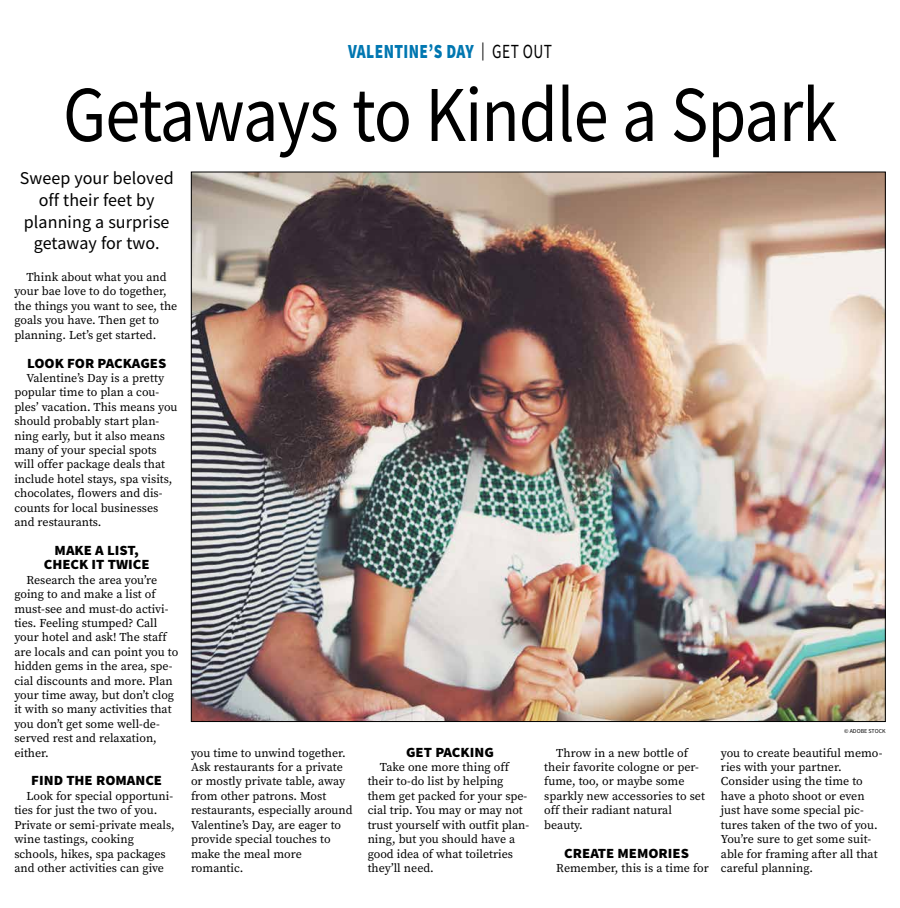
<style>
.page{position:relative;width:900px;height:908px;background:#fff}
.page>*{position:absolute;margin:0;border:0;box-sizing:border-box;transform-origin:0 0}
.t1{font:79.2px "Source Sans Pro";letter-spacing:-.015em;color:#000;scale:.89 1}
.t2{font:900 20px "Source Sans Pro";letter-spacing:.025em;color:#0077b1;scale:.77 1}
.t3{font:18px/21.6px "Source Sans Pro";letter-spacing:.005em;color:#000;text-align:center}
.t4{font:900 14px/14.4px "Source Sans Pro";color:#000;text-align:center;scale:1.05 1}
.t5{font:12px/14.4px "Source Serif Pro";color:#000}
.t6{font:6px "Source Sans Pro";color:#000}
.s1{font-weight:400;font-size:18px;color:#000}
.s2{font-weight:400;color:#000}
</style>
<div class="page">
<img style="left:193px;top:174px;width:691px;height:545px">
<h2 class="t2" style="left:348px;top:38px;width:266px">VALENTINE’S DAY <span class="s1">|</span> <span class="s2">GET OUT</span></h2>
<h1 class="t1" style="left:63px;top:64px;width:871px">Getaways to Kindle a Spark</h1>
<h3 class="t3" style="left:20px;top:167px;width:155px">Sweep your beloved off their feet by planning a surprise getaway for two.</h3>
<p class="t5" style="left:14px;top:270px;width:164px;text-indent:12px">Think about what you and your bae love to do together, the things you want to see, the goals you have. Then get to planning. Let’s get started.</p>
<p class="t4" style="left:27px;top:355px;width:134px">LOOK FOR PACKAGES</p>
<p class="t5" style="left:14px;top:370px;width:165px;text-indent:12px">Valentine’s Day is a pretty popular time to plan a cou&shy;ples’ vacation. This means you should probably start plan&shy;ning early, but it also means many of your special spots will offer package deals that include hotel stays, spa visits, chocolates, flowers and dis&shy;counts for local businesses and restaurants.</p>
<p class="t4" style="left:44px;top:542px;width:102px">MAKE A LIST,<br>CHECK IT TWICE</p>
<p class="t5" style="left:14px;top:572px;width:165px;text-indent:12px">Research the area you’re going to and make a list of must-see and must-do activi&shy;ties. Feeling stumped? Call your hotel and ask! The staff are locals and can point you to hidden gems in the area, spe&shy;cial discounts and more. Plan your time away, but don’t clog it with so many activities that you don’t get some well-de&shy;served rest and relaxation, either.</p>
<p class="t4" style="left:31px;top:773px;width:126px">FIND THE ROMANCE</p>
<p class="t5" style="left:14px;top:788px;width:162px;text-indent:12px">Look for special opportuni&shy;ties for just the two of you.<br>Private or semi-private meals, wine tastings, cooking schools, hikes, spa packages and other activities can give</p>
<p class="t5" style="left:191px;top:745px;width:163px">you time to unwind together.<br>Ask restaurants for a private or mostly private table, away from other patrons. Most restaurants, especially around<br>Valentine’s Day, are eager to provide special touches to make the meal more romantic.</p>
<p class="t4" style="left:406px;top:744px;width:85px">GET PACKING</p>
<p class="t5" style="left:368px;top:759px;width:163px;text-indent:12px">Take one more thing off their to-do list by helping them get packed for your spe&shy;cial trip. You may or may not trust yourself with outfit plan&shy;ning, but you should have a good idea of what toiletries they’ll need.</p>
<p class="t5" style="left:544px;top:745px;width:162px;text-indent:12px">Throw in a new bottle of their favorite cologne or per&shy;fume, too, or maybe some sparkly new accessories to set off their radiant natural beauty.</p>
<p class="t4" style="left:564px;top:845px;width:120px">CREATE MEMORIES</p>
<p class="t5" style="left:556px;top:860px;width:154px">Remember, this is a time for</p>
<p class="t6" style="left:844px;top:727px;width:43px">© ADOBE STOCK</p>
<p class="t5" style="left:721px;top:745px;width:163px">you to create beautiful memo&shy;ries with your partner.<br>Consider using the time to have a photo shoot or even just have some special pic&shy;tures taken of the two of you.<br>You’re sure to get some suit&shy;able for framing after all that careful planning.</p>
</div>
